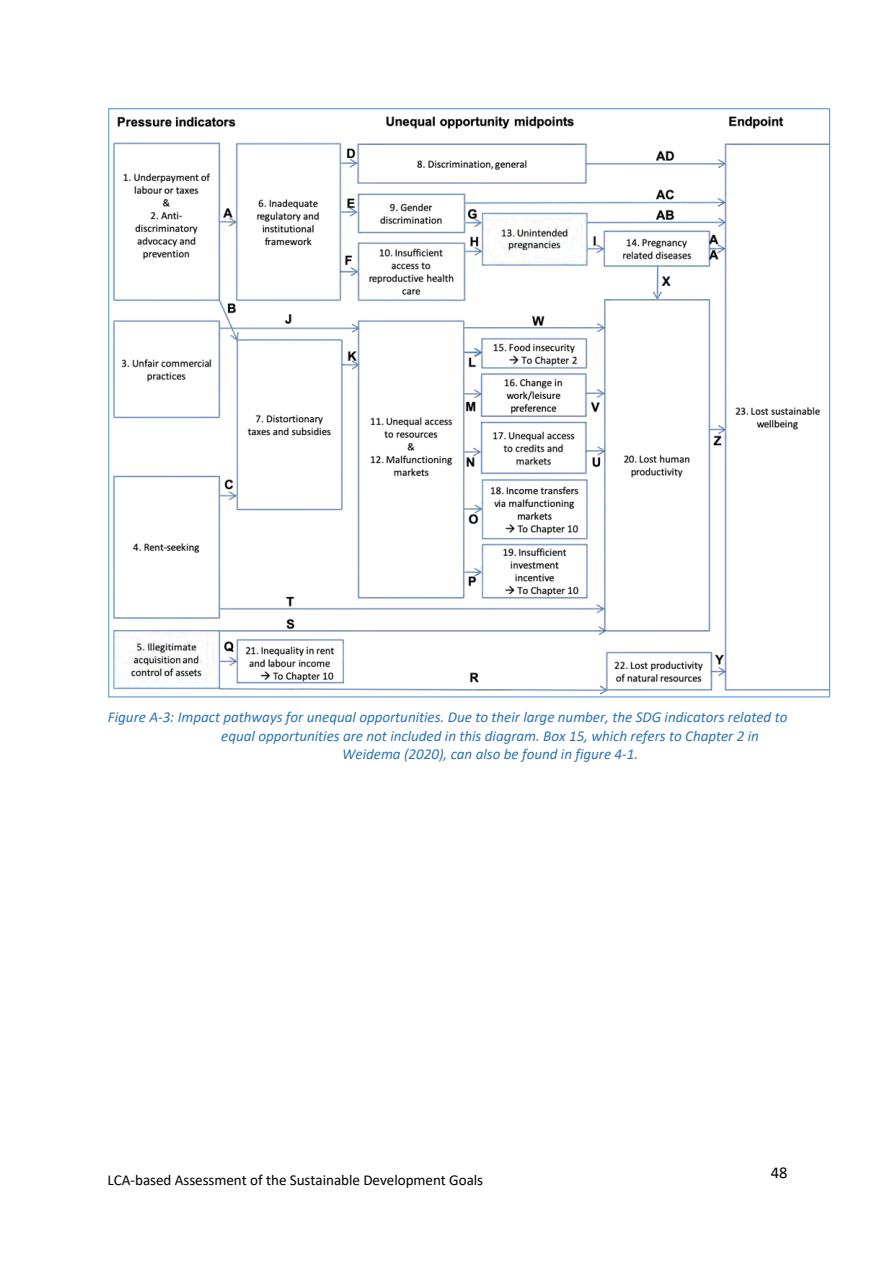
<style>
.page{position:relative;width:893px;height:1263px;background:#fff}
.page>*{position:absolute;margin:0;border:0;box-sizing:border-box;transform-origin:0 0}
.t1{font:16.5px "Calibri";color:#000}
.t2{font:italic 15.15px "Calibri";letter-spacing:-.005em;color:#2e74b5}
.t3{font:15.15px "Calibri";letter-spacing:-.005em;color:#000}
</style>
<div class="page">
<img style="left:113px;top:116px;width:715px;height:579px">
<p class="t2" style="left:108px;top:708px;width:681px">Figure A-3: Impact pathways for unequal opportunities. Due to their large number, the SDG indicators related to</p>
<p class="t2" style="left:221px;top:726px;width:539px">equal opportunities are not included in this diagram. Box 15, which refers to Chapter 2 in</p>
<p class="t2" style="left:342px;top:744px;width:297px">Weidema (2020), can also be found in figure 4-1.</p>
<p class="t3" style="left:108px;top:1170px;width:377px">LCA-based Assessment of the Sustainable Development Goals</p>
<p class="t1" style="left:771px;top:1162px;width:18px">48</p>
</div>
